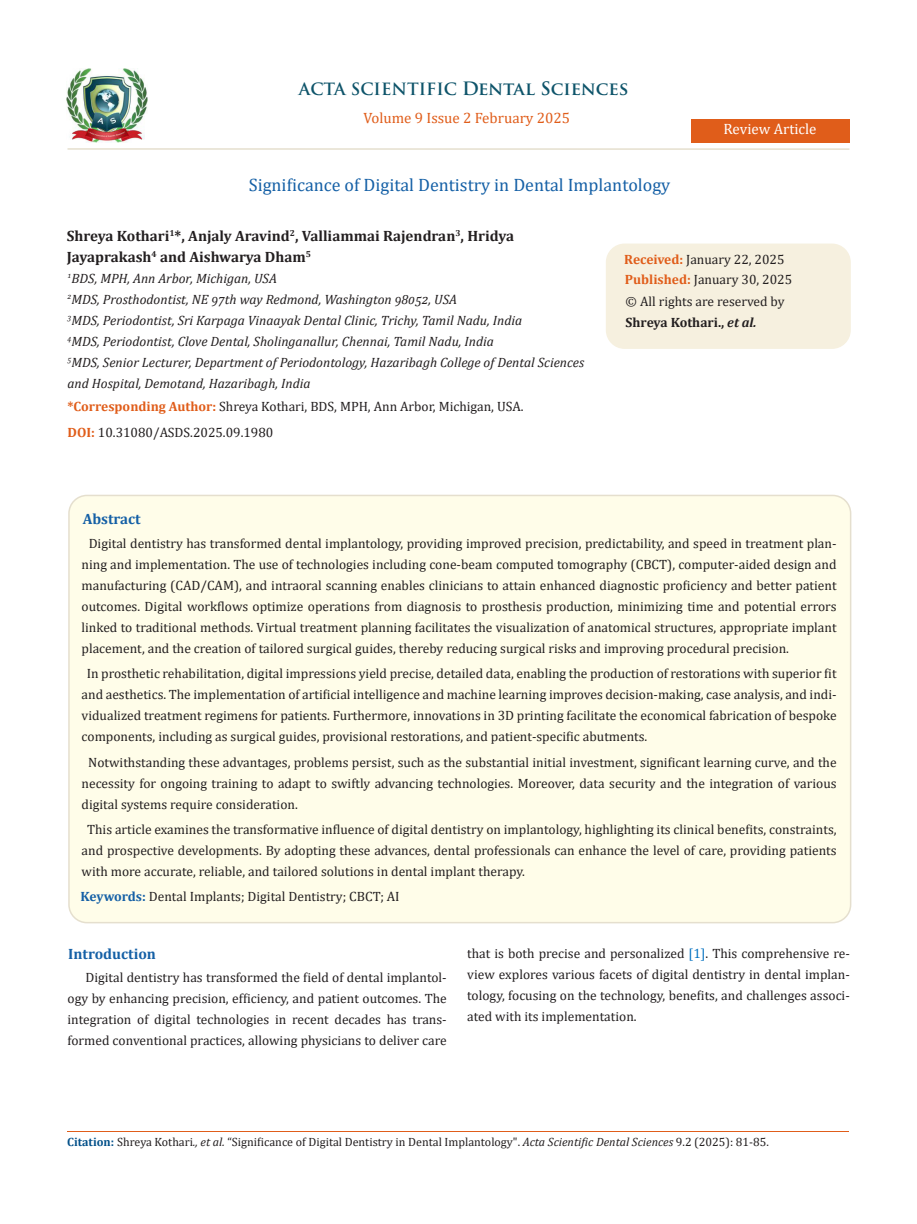
<style>
.page{position:relative;width:917px;height:1224px;background:#fff}
.page>*{position:absolute;margin:0;border:0;box-sizing:border-box;transform-origin:0 0}
.t1{font:18px "Cambria";color:#1560a6}
.t2{font:700 16.5px "Trajan Pro";color:#0e546a}
.t3{font:700 15px/21px "Cambria";color:#231f20}
.t4{font:15px "Cambria";color:#e05d1a}
.t5{font:700 15px "Cambria";color:#1560a6}
.t6{font:15px "Cambria";color:#fff}
.t7{font:13.5px/21px "Cambria";color:#231f20;text-align:justify}
.t8{font:italic 13.5px/21px "Cambria";color:#231f20}
.t9{font:12px "Cambria";color:#231f20}
.s1{font-size:18px}
.s2{font-weight:700;color:#e05d1a}
.s3{font-weight:700}
.s4{font-weight:700;font-style:italic}
.s5{font-weight:700;color:#1560a6}
.s6{color:#0070c0}
.s7{font-weight:700;color:#035089}
.s8{font-style:italic}
</style>
<div class="page">
<img style="left:67px;top:68px;width:80px;height:74px">
<div style="left:690px;top:119px;width:159px;height:23px;background:#e05d1a"></div>
<div style="left:606px;top:244px;width:244px;height:104px;background:#f6f0df;border-radius:18px"></div>
<div style="left:605px;top:244px;width:245px;height:105px;border:2px solid #f6f0df;border-radius:18px"></div>
<div style="left:69px;top:495px;width:781px;height:428px;background:#fffde9;border-radius:18px"></div>
<div style="left:68px;top:495px;width:783px;height:428px;border:2px solid #e5dfce;border-radius:18px"></div>
<hr style="left:67px;top:1131px;width:782px;height:1px;background:#e05d1a">
<hr style="left:67px;top:148px;width:782px;height:2px;background:#e5dfce">
<p class="t2" style="left:299px;top:78px;width:331px">ACTA SCIENTIFIC <span class="s1">Dental Sciences</span></p>
<p class="t4" style="left:363px;top:109px;width:208px">Volume 9 Issue 2 February 2025</p>
<p class="t1" style="left:249px;top:174px;width:423px">Significance of Digital Dentistry in Dental Implantology</p>
<p class="t6" style="left:723px;top:120px;width:94px">Review Article</p>
<p class="t3" style="left:67px;top:225px;width:449px">Shreya Kothari<sup>1</sup>*, Anjaly Aravind<sup>2</sup>, Valliammai Rajendran<sup>3</sup>, Hridya<br>Jayaprakash<sup>4</sup> and Aishwarya Dham<sup>5</sup></p>
<p class="t8" style="left:67px;top:267px;width:211px"><sup>1</sup>BDS, MPH, Ann Arbor, Michigan, USA</p>
<p class="t8" style="left:67px;top:288px;width:391px"><sup>2</sup>MDS, Prosthodontist, NE 97th way Redmond, Washington 98052, USA</p>
<p class="t8" style="left:67px;top:309px;width:456px"><sup>3</sup>MDS, Periodontist, Sri Karpaga Vinaayak Dental Clinic, Trichy, Tamil Nadu, India</p>
<p class="t8" style="left:67px;top:330px;width:428px"><sup>4</sup>MDS, Periodontist, Clove Dental, Sholinganallur, Chennai, Tamil Nadu, India</p>
<p class="t8" style="left:67px;top:351px;width:518px"><sup>5</sup>MDS, Senior Lecturer, Department of Periodontology, Hazaribagh College of Dental Sciences and Hospital, Demotand, Hazaribagh, India</p>
<p class="t7" style="left:67px;top:396px;width:457px"><span class="s2">*Corresponding Author:</span> Shreya Kothari, BDS, MPH, Ann Arbor, Michigan, USA.</p>
<p class="t7" style="left:68px;top:422px;width:207px"><span class="s2">DOI:</span> 10.31080/ASDS.2025.09.1980</p>
<p class="t5" style="left:83px;top:508px;width:60px">Abstract</p>
<p class="t7" style="left:624px;top:249px;width:162px"><span class="s2">Received:</span> January 22, 2025</p>
<p class="t7" style="left:625px;top:269px;width:169px"><span class="s2">Published:</span> January 30, 2025</p>
<p class="t7" style="left:625px;top:290px;width:160px">© All rights are reserved by<br><span class="s3">Shreya Kothari.,</span> <span class="s4">et al.</span></p>
<p class="t7" style="left:82px;top:533px;width:756px;text-indent:7px">Digital dentistry has transformed dental implantology, providing improved precision, predictability, and speed in treatment plan&shy;ning and implementation. The use of technologies including cone-beam computed tomography (CBCT), computer-aided design and manufacturing (CAD/CAM), and intraoral scanning enables clinicians to attain enhanced diagnostic proficiency and better patient outcomes. Digital workflows optimize operations from diagnosis to prosthesis production, minimizing time and potential errors linked to traditional methods. Virtual treatment planning facilitates the visualization of anatomical structures, appropriate implant placement, and the creation of tailored surgical guides, thereby reducing surgical risks and improving procedural precision.</p>
<p class="t7" style="left:82px;top:663px;width:756px;text-indent:5px">In prosthetic rehabilitation, digital impressions yield precise, detailed data, enabling the production of restorations with superior fit and aesthetics. The implementation of artificial intelligence and machine learning improves decision-making, case analysis, and indi&shy;vidualized treatment regimens for patients. Furthermore, innovations in 3D printing facilitate the economical fabrication of bespoke components, including as surgical guides, provisional restorations, and patient-specific abutments.</p>
<p class="t7" style="left:82px;top:752px;width:756px;text-indent:7px">Notwithstanding these advantages, problems persist, such as the substantial initial investment, significant learning curve, and the necessity for ongoing training to adapt to swiftly advancing technologies. Moreover, data security and the integration of various digital systems require consideration.</p>
<p class="t7" style="left:82px;top:819px;width:756px;text-indent:6px">This article examines the transformative influence of digital dentistry on implantology, highlighting its clinical benefits, constraints, and prospective developments. By adopting these advances, dental professionals can enhance the level of care, providing patients with more accurate, reliable, and tailored solutions in dental implant therapy.</p>
<p class="t7" style="left:81px;top:886px;width:320px"><span class="s5">Keywords:</span> Dental Implants; Digital Dentistry; CBCT; AI</p>
<p class="t5" style="left:68px;top:943px;width:89px">Introduction</p>
<p class="t7" style="left:67px;top:967px;width:381px;text-indent:18px">Digital dentistry has transformed the field of dental implantol&shy;ogy by enhancing precision, efficiency, and patient outcomes. The integration of digital technologies in recent decades has trans&shy;formed conventional practices, allowing physicians to deliver care</p>
<p class="t7" style="left:467px;top:943px;width:384px">that is both precise and personalized <span class="s6">[1]</span>. This comprehensive re&shy;view explores various facets of digital dentistry in dental implan&shy;tology, focusing on the technology, benefits, and challenges associ&shy;ated with its implementation.</p>
<p class="t9" style="left:67px;top:1135px;width:703px"><span class="s7">Citation:</span> Shreya Kothari<span class="s8">., et al.</span> “Significance of Digital Dentistry in Dental Implantology". <span class="s8">Acta Scientific Dental Sciences</span> 9.2 (2025): 81-85.</p>
</div>
